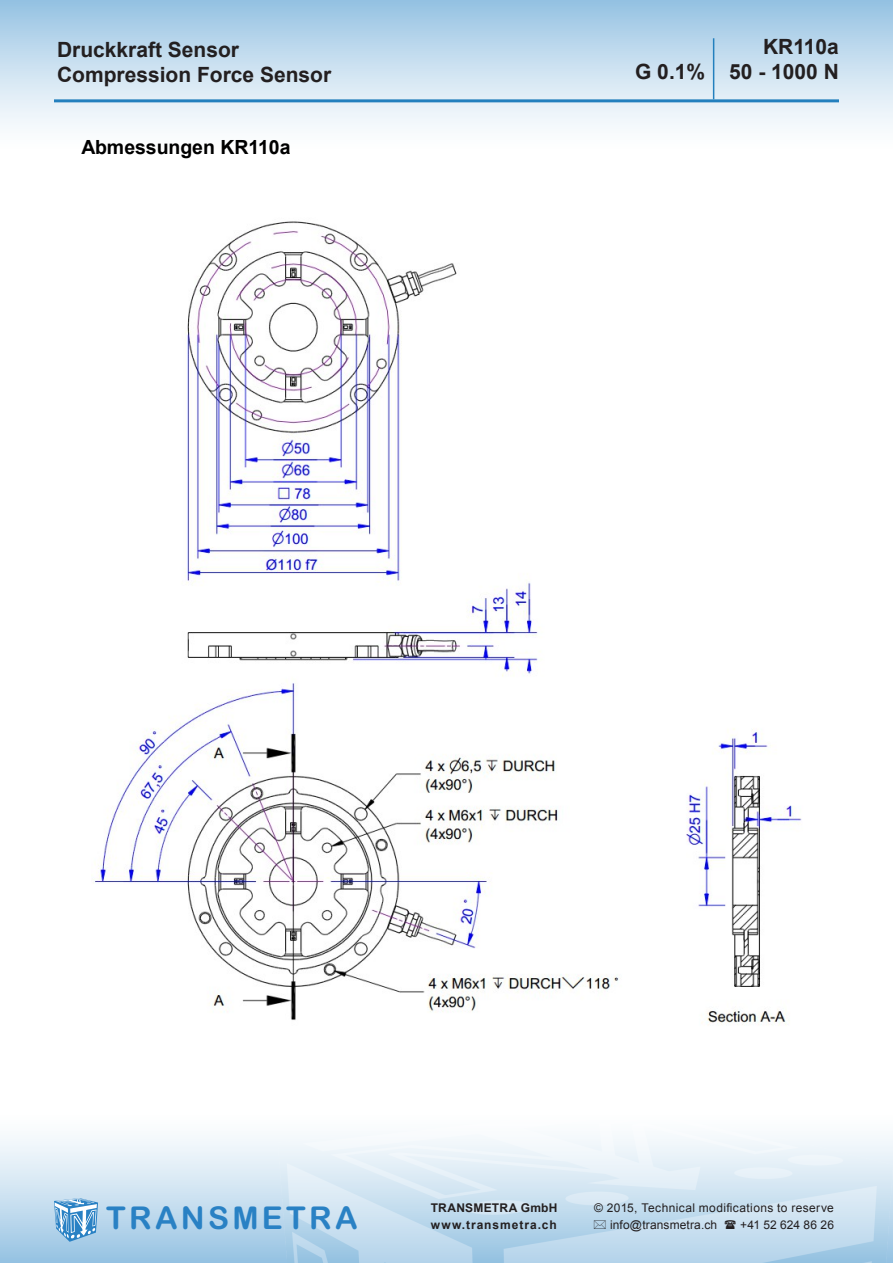
<style>
.page{position:relative;width:893px;height:1263px;background:#fff}
.page>*{position:absolute;margin:0;border:0;box-sizing:border-box;transform-origin:0 0}
.t1{font:31.5px "Arial Rounded MT Bold";letter-spacing:.105em;color:#2981c4}
.t2{font:700 21px "Arial";color:#231f20}
.t3{font:700 19.5px "Arial";color:#000}
.t4{font:12px "Arial";letter-spacing:.025em;color:#231f20}
.t5{font:700 12px "Arial";letter-spacing:.065em;color:#231f20}
.t6{font:700 12px "Arial";letter-spacing:.02em;color:#231f20}
.t7{font:12px "Arial";letter-spacing:.005em;color:#231f20}
</style>
<div class="page">
<div style="left:0;top:1093px;width:893px;height:170px;background:linear-gradient(to bottom,#fff,#9dc6e4)"></div>
<img style="left:278px;top:1103px;width:615px;height:160px">
<div style="left:0;top:0;width:893px;height:170px;background:linear-gradient(to bottom,#9bc5e4,#fff)"></div>
<svg style="left:54px;top:1198px;width:44px;height:44px;background:#85b7dd"></svg>
<hr style="left:54px;top:99px;width:785px;height:3px;background:#2380be">
<hr style="left:713px;top:38px;width:1px;height:61px;background:#2380be">
<img style="left:93px;top:221px;width:709px;height:804px">
<svg style="left:594px;top:1220px;width:12px;height:9px"></svg>
<svg style="left:725px;top:1220px;width:11px;height:9px"></svg>
<p class="t2" style="left:57px;top:35px;width:184px">Druckkraft Sensor</p>
<p class="t2" style="left:57px;top:60px;width:276px">Compression Force Sensor</p>
<p class="t2" style="left:635px;top:57px;width:72px">G 0.1%</p>
<p class="t3" style="left:82px;top:140px;width:210px">Abmessungen KR110a</p>
<p class="t2" style="left:763px;top:32px;width:77px">KR110a</p>
<p class="t2" style="left:729px;top:58px;width:111px">50 - 1000 N</p>
<p class="t1" style="left:106px;top:1199px;width:253px">TRANSMETRA</p>
<p class="t6" style="left:431px;top:1200px;width:128px">TRANSMETRA GmbH</p>
<p class="t4" style="left:594px;top:1200px;width:241px">© 2015, Technical modifications to reserve</p>
<p class="t5" style="left:431px;top:1217px;width:127px">www.transmetra.ch</p>
<p class="t4" style="left:610px;top:1217px;width:109px">info@transmetra.ch</p>
<p class="t7" style="left:740px;top:1217px;width:95px">+41 52 624 86 26</p>
</div>
